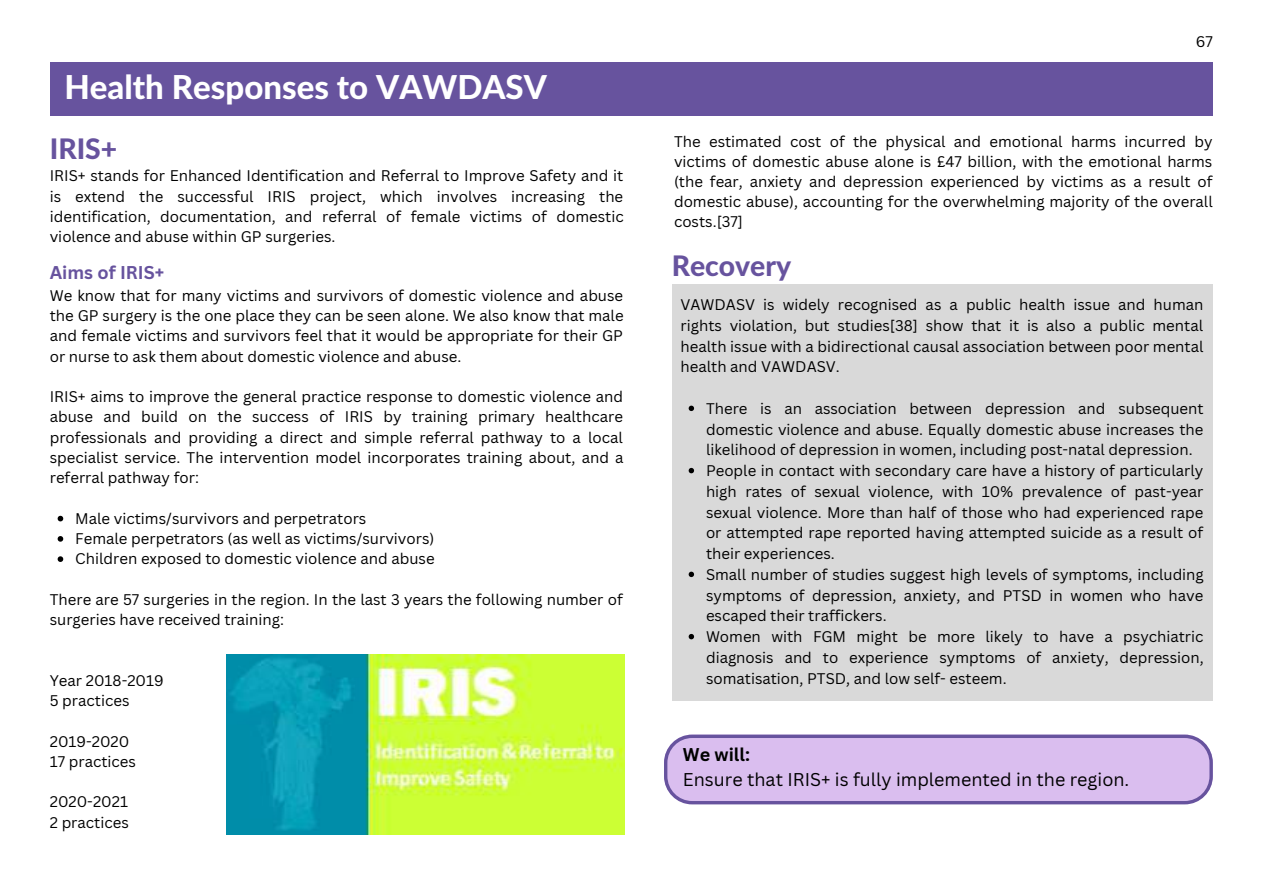
<style>
.page{position:relative;width:1263px;height:894px;background:#fff}
.page>*{position:absolute;margin:0;border:0;box-sizing:border-box;transform-origin:0 0}
.t1{font:800 33px "Lato Latin";color:#fff}
.t2{font:800 28.35px "Lato Latin";color:#67539e}
.t3{font:18px "Canva Sans";color:#000}
.t4{font:700 18px "Canva Sans";color:#67539e}
.t5{font:700 18px "Canva Sans";color:#000}
.t6{font:15px/20.2px "Canva Sans";color:#000}
</style>
<div class="page">
<div style="left:672px;top:284px;width:540px;height:416px;background:#d9d9d9"></div>
<div style="left:50px;top:63px;width:1163px;height:53px;background:#67539e"></div>
<svg style="left:664px;top:734px;width:549px;height:70px"></svg>
<img style="left:226px;top:654px;width:398px;height:179px">
<svg style="left:58px;top:515px;width:5px;height:6px"></svg>
<svg style="left:58px;top:536px;width:5px;height:5px"></svg>
<svg style="left:58px;top:556px;width:5px;height:5px"></svg>
<svg style="left:689px;top:405px;width:5px;height:6px"></svg>
<svg style="left:689px;top:468px;width:5px;height:5px"></svg>
<svg style="left:689px;top:571px;width:5px;height:6px"></svg>
<svg style="left:689px;top:633px;width:5px;height:6px"></svg>
<h1 class="t1" style="left:64px;top:72px;width:484px">Health Responses to VAWDASV</h1>
<h2 class="t2" style="left:50px;top:136px;width:69px">IRIS+</h2>
<p class="t6" style="left:50px;top:165px;width:575px;text-align:justify">IRIS+ stands for Enhanced Identification and Referral to Improve Safety and it is extend the successful IRIS project, which involves increasing the identification, documentation, and referral of female victims of domestic violence and abuse within GP surgeries.</p>
<p class="t4" style="left:50px;top:260px;width:116px">Aims of IRIS+</p>
<p class="t6" style="left:50px;top:285px;width:575px;text-align:justify">We know that for many victims and survivors of domestic violence and abuse the GP surgery is the one place they can be seen alone. We also know that male and female victims and survivors feel that it would be appropriate for their GP or nurse to ask them about domestic violence and abuse.</p>
<p class="t6" style="left:50px;top:386px;width:575px;text-align:justify">IRIS+ aims to improve the general practice response to domestic violence and abuse and build on the success of IRIS by training primary healthcare professionals and providing a direct and simple referral pathway to a local specialist service. The intervention model incorporates training about, and a referral pathway for:</p>
<p class="t6" style="left:75px;top:507px;width:361px">Male victims/survivors and perpetrators<br>Female perpetrators (as well as victims/survivors)<br>Children exposed to domestic violence and abuse</p>
<p class="t6" style="left:50px;top:588px;width:574px">There are 57 surgeries in the region. In the last 3 years the following number of surgeries have received training:</p>
<p class="t6" style="left:50px;top:669px;width:116px">Year 2018-2019<br>5 practices</p>
<p class="t6" style="left:50px;top:730px;width:88px">2019-2020<br>17 practices</p>
<p class="t6" style="left:50px;top:791px;width:81px">2020-2021<br>2 practices</p>
<p class="t6" style="left:1196px;top:31px;width:19px">67</p>
<p class="t6" style="left:674px;top:131px;width:540px;text-align:justify">The estimated cost of the physical and emotional harms incurred by victims of domestic abuse alone is £47 billion, with the emotional harms (the fear, anxiety and depression experienced by victims as a result of domestic abuse), accounting for the overwhelming majority of the overall costs.[37]</p>
<h2 class="t2" style="left:672px;top:252px;width:121px">Recovery</h2>
<p class="t6" style="left:680px;top:294px;width:524px;line-height:20.7px;text-align:justify">VAWDASV is widely recognised as a public health issue and human rights violation, but studies[38] show that it is also a public mental health issue with a bidirectional causal association between poor mental health and VAWDASV.</p>
<p class="t6" style="left:706px;top:397px;width:499px;line-height:20.7px">There is an association between depression and subsequent domestic violence and abuse. Equally domestic abuse increases the likelihood of depression in women, including post-natal depression.<br>People in contact with secondary care have a history of particularly high rates of sexual violence, with 10% prevalence of past-year sexual violence. More than half of those who had experienced rape or attempted rape reported having attempted suicide as a result of their experiences.<br>Small number of studies suggest high levels of symptoms, including symptoms of depression, anxiety, and PTSD in women who have escaped their traffickers.<br>Women with FGM might be more likely to have a psychiatric diagnosis and to experience symptoms of anxiety, depression, somatisation, PTSD, and low self- esteem.</p>
<p class="t5" style="left:683px;top:742px;width:69px">We will:</p>
<p class="t3" style="left:683px;top:766px;width:448px">Ensure that IRIS+ is fully implemented in the region.</p>
</div>
